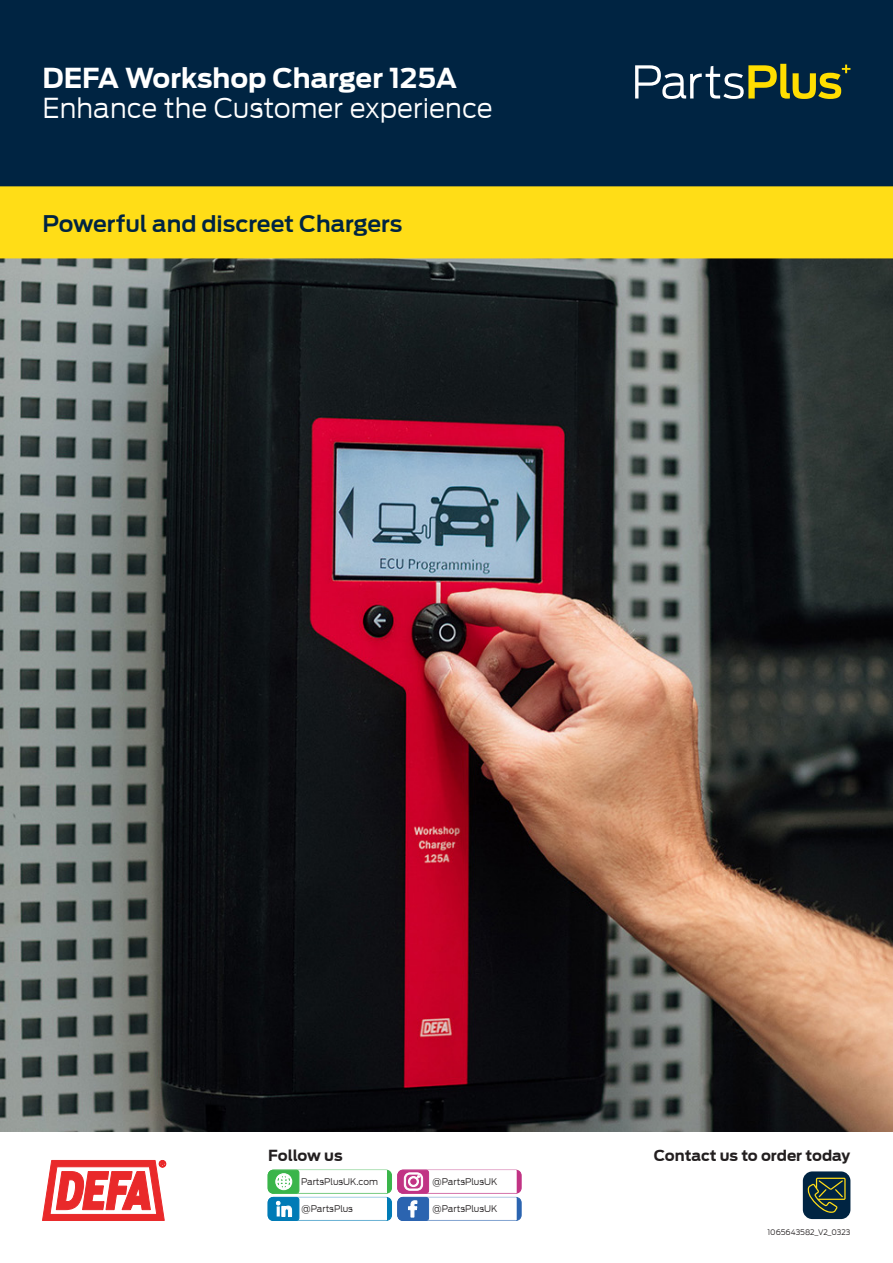
<style>
.page{position:relative;width:893px;height:1263px;background:#fff}
.page>*{position:absolute;margin:0;border:0;box-sizing:border-box;transform-origin:0 0}
.P_-_Paragraph_Style1{font:300 27px/30px "Ford Antenna";color:#fff}
.P_-_Paragraph_Style1-2{font:600 22.5px "Ford Antenna";color:#002442}
.P_-_Paragraph_Style1-3{font:700 15px "Ford Antenna";color:#231f20}
.P_-_Paragraph_Style2{font:300 9px "Ford Antenna";color:#231f20}
.P_-_Paragraph_Style1-4{font:300 9px "Ford Antenna";color:#231f20}
.t1{font:300 7.5px "Ford Antenna";color:#231f20}
.s1{font-weight:700}
</style>
<div class="page">
<img style="left:0;top:258px;width:893px;height:873px">
<div style="left:0;top:0;width:893px;height:187px;background:#002442"></div>
<svg style="left:398px;top:1170px;width:123px;height:50px"></svg>
<svg style="left:268px;top:1170px;width:124px;height:50px"></svg>
<svg style="left:43px;top:1160px;width:123px;height:60px"></svg>
<div style="left:0;top:187px;width:893px;height:71px;background:#ffdd17"></div>
<svg style="left:635px;top:64px;width:215px;height:35px;background:#53654e"></svg>
<div style="left:803px;top:1171px;width:47px;height:48px;background:#002442;border-radius:10px"></div>
<svg style="left:807px;top:1178px;width:39px;height:35px"></svg>
<p class="P_-_Paragraph_Style1" style="left:43px;top:63px;width:452px"><span class="s1">DEFA Workshop Charger 125A<br></span>Enhance the Customer experience</p>
<p class="P_-_Paragraph_Style1-2" style="left:43px;top:210px;width:361px">Powerful and discreet Chargers</p>
<p class="P_-_Paragraph_Style1-3" style="left:268px;top:1147px;width:76px">Follow us</p>
<p class="P_-_Paragraph_Style2" style="left:301px;top:1177px;width:78px">PartsPlusUK.com</p>
<p class="P_-_Paragraph_Style2" style="left:301px;top:1204px;width:53px">@PartsPlus</p>
<p class="P_-_Paragraph_Style1-4" style="left:432px;top:1177px;width:67px">@PartsPlusUK</p>
<p class="P_-_Paragraph_Style1-4" style="left:432px;top:1204px;width:67px">@PartsPlusUK</p>
<p class="P_-_Paragraph_Style1-3" style="left:654px;top:1147px;width:198px">Contact us to order today</p>
<p class="t1" style="left:767px;top:1228px;width:84px">1065643582_V2_0323</p>
</div>
